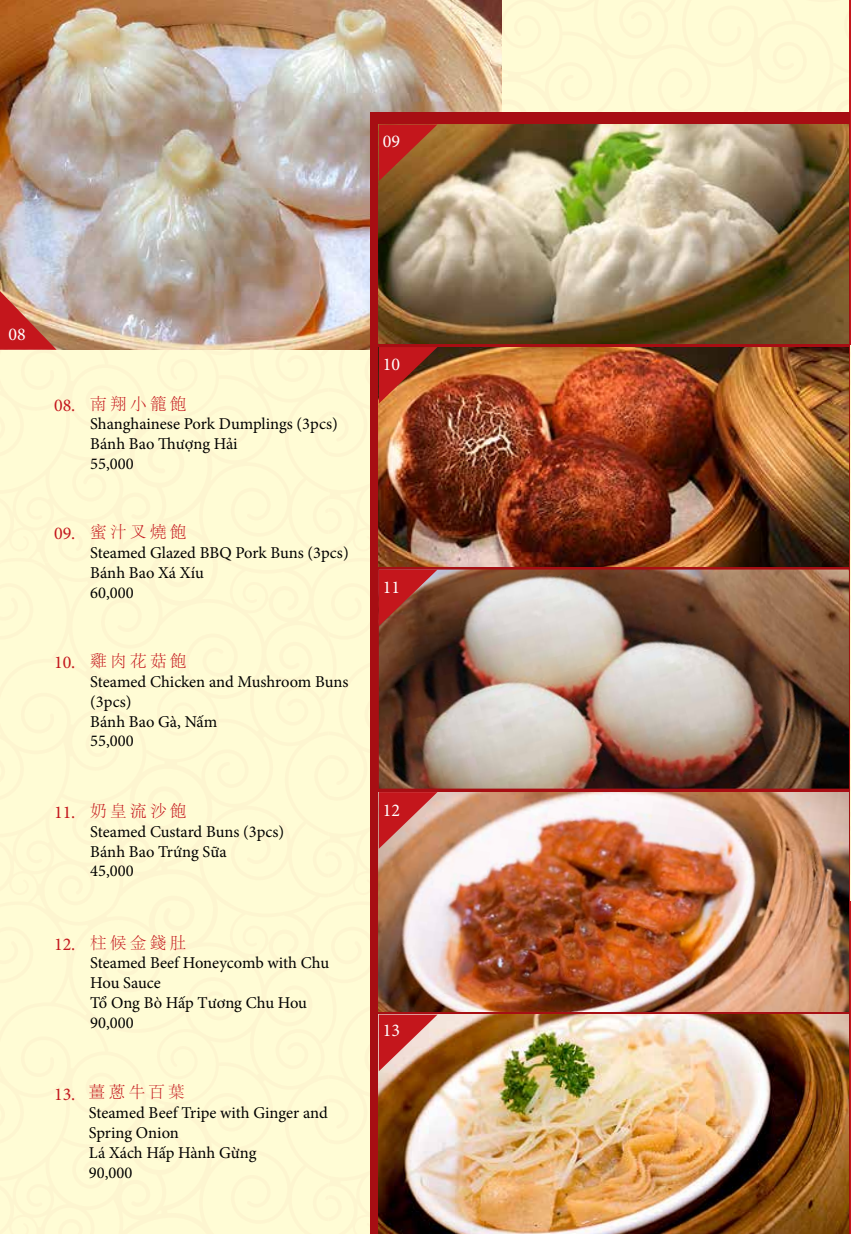
<style>
.page{position:relative;width:851px;height:1234px;background:#fff}
.page>*{position:absolute;margin:0;border:0;box-sizing:border-box;transform-origin:0 0}
.t1{font:18px "Minion Pro";color:#c4161c}
.t2{font:18px "Minion Pro";color:#fff}
.t3{font:16.5px/19.8px "Minion Pro";color:#000}
.t4{font:300 16.5px "Adobe Song Std";color:#c4161c}
</style>
<div class="page">
<div style="left:0;top:905px;width:328px;height:327px;background:#fffcd5"></div>
<svg style="left:0;top:1098px;width:6px;height:30px"></svg>
<svg style="left:0;top:905px;width:5px;height:8px"></svg>
<div style="left:0;top:926px;width:34px;height:57px;background:#fffcd5"></div>
<div style="left:328px;top:905px;width:41px;height:327px;background:#fffcd5"></div>
<svg style="left:310px;top:1182px;width:33px;height:38px"></svg>
<div style="left:313px;top:1098px;width:36px;height:44px;background:#fffcd5"></div>
<svg style="left:328px;top:905px;width:20px;height:8px"></svg>
<div style="left:0;top:562px;width:328px;height:343px;background:#fffcd5"></div>
<svg style="left:153px;top:895px;width:42px;height:35px"></svg>
<svg style="left:0;top:754px;width:6px;height:31px"></svg>
<svg style="left:0;top:562px;width:5px;height:8px"></svg>
<div style="left:0;top:583px;width:34px;height:56px;background:#fffcd5"></div>
<div style="left:328px;top:694px;width:41px;height:211px;background:#fffcd5"></div>
<svg style="left:310px;top:838px;width:33px;height:39px"></svg>
<div style="left:313px;top:754px;width:36px;height:45px;background:#fffcd5"></div>
<svg style="left:849px;top:895px;width:2px;height:35px"></svg>
<div style="left:0;top:227px;width:328px;height:335px;background:#fffcd5"></div>
<svg style="left:153px;top:552px;width:42px;height:35px"></svg>
<svg style="left:0;top:411px;width:6px;height:30px"></svg>
<div style="left:328px;top:403px;width:41px;height:159px;background:#fffcd5"></div>
<svg style="left:310px;top:495px;width:33px;height:39px"></svg>
<div style="left:313px;top:411px;width:36px;height:44px;background:#fffcd5"></div>
<svg style="left:849px;top:552px;width:2px;height:35px"></svg>
<svg style="left:0;top:68px;width:1px;height:30px"></svg>
<div style="left:501px;top:0;width:153px;height:112px;background:#fffcd5"></div>
<div style="left:654px;top:0;width:197px;height:350px;background:#fffcd5"></div>
<img style="left:1px;top:0;width:500px;height:350px">
<img style="left:0;top:239px;width:57px;height:110px">
<img style="left:369px;top:112px;width:480px;height:1121px">
<img style="left:379px;top:124px;width:469px;height:219px">
<img style="left:379px;top:347px;width:469px;height:219px">
<img style="left:379px;top:569px;width:469px;height:219px">
<img style="left:379px;top:792px;width:469px;height:218px">
<img style="left:379px;top:1014px;width:469px;height:219px">
<svg style="left:328px;top:926px;width:109px;height:145px;background:#ca9e89"></svg>
<svg style="left:379px;top:792px;width:58px;height:56px;background:#cc5f56"></svg>
<svg style="left:328px;top:562px;width:109px;height:132px;background:#ac7a64"></svg>
<img style="left:328px;top:239px;width:109px;height:164px">
<svg style="left:379px;top:124px;width:58px;height:57px;background:#ad3e23"></svg>
<p class="t2" style="left:383px;top:129px;width:19px">09</p>
<p class="t2" style="left:8px;top:322px;width:19px">08</p>
<p class="t1" style="left:54px;top:392px;width:23px">08.</p>
<p class="t4" style="left:90px;top:394px;width:98px">南 翔 小 籠 飽</p>
<p class="t3" style="left:90px;top:414px;width:249px">Shanghainese Pork Dumplings (3pcs)<br>Bánh Bao Thượng Hải<br>55,000</p>
<p class="t1" style="left:54px;top:521px;width:23px">09.</p>
<p class="t4" style="left:90px;top:523px;width:98px">蜜 汁 叉 燒 飽</p>
<p class="t3" style="left:90px;top:543px;width:260px">Steamed Glazed BBQ Pork Buns (3pcs)<br>Bánh Bao Xá Xíu<br>60,000</p>
<p class="t1" style="left:54px;top:650px;width:23px">10.</p>
<p class="t4" style="left:90px;top:652px;width:98px">雞 肉 花 菇 飽</p>
<p class="t3" style="left:90px;top:671px;width:260px">Steamed Chicken and Mushroom Buns (3pcs)<br>Bánh Bao Gà, Nấm<br>55,000</p>
<p class="t1" style="left:54px;top:800px;width:23px">11.</p>
<p class="t4" style="left:90px;top:801px;width:98px">奶 皇 流 沙 飽</p>
<p class="t3" style="left:90px;top:821px;width:195px">Steamed Custard Buns (3pcs)<br>Bánh Bao Trứng Sữa<br>45,000</p>
<p class="t1" style="left:54px;top:931px;width:23px">12.</p>
<p class="t4" style="left:90px;top:933px;width:98px">柱 候 金 錢 肚</p>
<p class="t3" style="left:90px;top:953px;width:240px">Steamed Beef Honeycomb with Chu<br>Hou Sauce<br>Tổ Ong Bò Hấp Tương Chu Hou<br>90,000</p>
<p class="t1" style="left:54px;top:1081px;width:23px">13.</p>
<p class="t4" style="left:89px;top:1083px;width:98px">薑 蔥 牛 百 葉</p>
<p class="t3" style="left:89px;top:1102px;width:240px">Steamed Beef Tripe with Ginger and<br>Spring Onion<br>Lá Xách Hấp Hành Gừng<br>90,000</p>
<p class="t2" style="left:383px;top:352px;width:19px">10</p>
<p class="t2" style="left:383px;top:575px;width:19px">11</p>
<p class="t2" style="left:383px;top:798px;width:19px">12</p>
<p class="t2" style="left:383px;top:1017px;width:19px">13</p>
</div>
